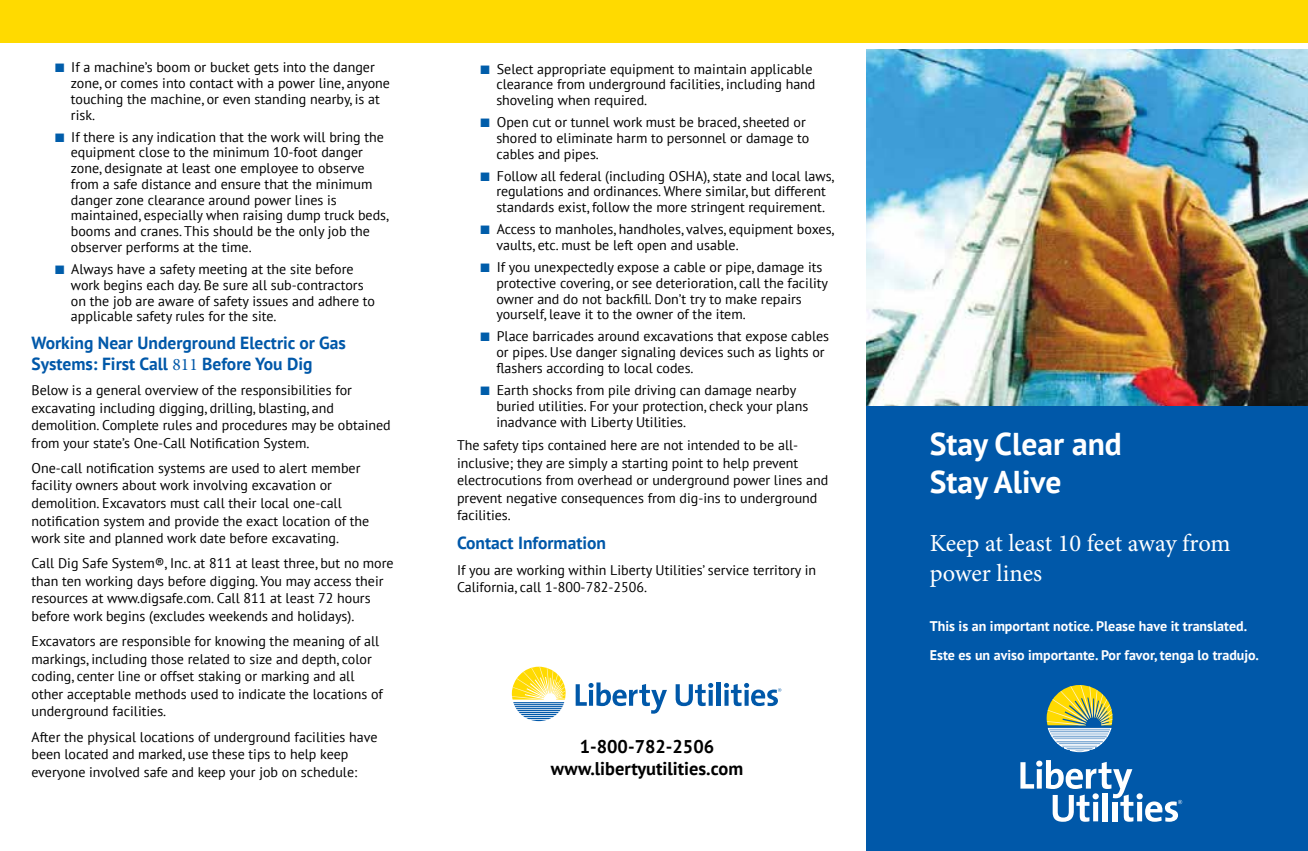
<style>
.page{position:relative;width:1308px;height:851px;background:#fff}
.page>*{position:absolute;margin:0;border:0;box-sizing:border-box;transform-origin:0 0}
.t1{font:700 31.5px/37.8px "PT Sans";color:#fff}
.t2{font:24.5px/29.4px "Minion Pro";color:#fff}
.t3{font:700 18.38px/22.1px "PT Sans";color:#000;text-align:center}
.t4{font:700 17.5px/21px "PT Sans";color:#0058a9}
.t5{font:14px/15.8px "PT Sans";color:#000}
.t6{font:700 14px/28.9px "PT Sans";color:#fff}
.s1{color:#005daa}
.s2{font-family:"Minion Pro";font-weight:400}
</style>
<div class="page">
<img style="left:866px;top:49px;width:441px;height:357px">
<div style="left:0;top:0;width:1307px;height:42px;background:#ffda00"></div>
<div style="left:866px;top:406px;width:441px;height:444px;background:#0058a9"></div>
<svg style="left:1046px;top:685px;width:66px;height:66px"></svg>
<svg style="left:1020px;top:760px;width:162px;height:61px"></svg>
<svg style="left:575px;top:682px;width:92px;height:31px"></svg>
<svg style="left:512px;top:666px;width:53px;height:55px"></svg>
<svg style="left:675px;top:683px;width:38px;height:23px"></svg>
<hr style="left:716px;top:682px;width:4px;height:23px;background:#0058a9">
<svg style="left:724px;top:683px;width:57px;height:23px"></svg>
<p class="t5" style="left:71px;top:59px;width:320px;text-indent:-16px"><span class="s1">■</span> If a machine’s boom or bucket gets into the danger zone, or comes into contact with a power line, anyone touching the machine, or even standing nearby, is at risk.</p>
<p class="t5" style="left:71px;top:128px;width:319px;text-indent:-16px"><span class="s1">■</span> If there is any indication that the work will bring the equipment close to the minimum 10-foot danger zone, designate at least one employee to observe from a safe distance and ensure that the minimum danger zone clearance around power lines is maintained, especially when raising dump truck beds, booms and cranes. This should be the only job the observer performs at the time.</p>
<p class="t5" style="left:71px;top:261px;width:305px;text-indent:-16px"><span class="s1">■</span> Always have a safety meeting at the site before work begins each day. Be sure all sub-contractors on the job are aware of safety issues and adhere to applicable safety rules for the site.</p>
<p class="t4" style="left:32px;top:331px;width:316px">Working Near Underground Electric or Gas<br>Systems: First Call <span class="s2">811</span> Before You Dig</p>
<p class="t5" style="left:32px;top:381px;width:361px;line-height:17.5px">Below is a general overview of the responsibilities for excavating including digging, drilling, blasting, and demolition. Complete rules and procedures may be obtained from your state’s One-Call Notification System.</p>
<p class="t5" style="left:32px;top:459px;width:339px;line-height:17.5px">One-call notification systems are used to alert member facility owners about work involving excavation or demolition. Excavators must call their local one-call notification system and provide the exact location of the work site and planned work date before excavating.</p>
<p class="t5" style="left:32px;top:554px;width:363px;line-height:17.5px">Call Dig Safe System®, Inc. at 811 at least three, but no more than ten working days before digging. You may access their resources at www.digsafe.com. Call 811 at least 72 hours before work begins (excludes weekends and holidays).</p>
<p class="t5" style="left:32px;top:632px;width:353px;line-height:17.5px">Excavators are responsible for knowing the meaning of all markings, including those related to size and depth, color coding, center line or offset staking or marking and all other acceptable methods used to indicate the locations of underground facilities.</p>
<p class="t5" style="left:32px;top:727px;width:347px;line-height:17.5px">After the physical locations of underground facilities have been located and marked, use these tips to help keep everyone involved safe and keep your job on schedule:</p>
<p class="t5" style="left:496px;top:60px;width:320px;text-indent:-16px"><span class="s1">■</span> Select appropriate equipment to maintain applicable clearance from underground facilities, including hand shoveling when required.</p>
<p class="t5" style="left:496px;top:114px;width:314px;text-indent:-16px"><span class="s1">■</span> Open cut or tunnel work must be braced, sheeted or shored to eliminate harm to personnel or damage to cables and pipes.</p>
<p class="t5" style="left:480px;top:167px;width:355px;text-align:center"><span class="s1">■</span> Follow all federal (including OSHA), state and local laws, regulations and ordinances. Where similar, but different standards exist, follow the more stringent requirement.</p>
<p class="t5" style="left:496px;top:221px;width:339px;text-indent:-16px"><span class="s1">■</span> Access to manholes, handholes, valves, equipment boxes, vaults, etc. must be left open and usable.</p>
<p class="t5" style="left:496px;top:259px;width:333px;text-indent:-16px"><span class="s1">■</span> If you unexpectedly expose a cable or pipe, damage its protective covering, or see deterioration, call the facility owner and do not backfill. Don’t try to make repairs yourself, leave it to the owner of the item.</p>
<p class="t5" style="left:496px;top:328px;width:334px;text-indent:-16px"><span class="s1">■</span> Place barricades around excavations that expose cables or pipes. Use danger signaling devices such as lights or flashers according to local codes.</p>
<p class="t5" style="left:496px;top:382px;width:313px;text-indent:-16px"><span class="s1">■</span> Earth shocks from pile driving can damage nearby buried utilities. For your protection, check your plans inadvance with Liberty Utilities.</p>
<p class="t5" style="left:457px;top:436px;width:373px;line-height:17.5px">The safety tips contained here are not intended to be all&shy;inclusive; they are simply a starting point to help prevent electrocutions from overhead or underground power lines and prevent negative consequences from dig-ins to underground facilities.</p>
<p class="t4" style="left:457px;top:532px;width:151px">Contact Information</p>
<p class="t5" style="left:457px;top:560px;width:360px;line-height:17.5px">If you are working within Liberty Utilities’ service territory in<br>California, call 1-800-782-2506.</p>
<h3 class="t3" style="left:551px;top:735px;width:194px">1-800-782-2506 www.libertyutilities.com</h3>
<h1 class="t1" style="left:929px;top:424px;width:194px">Stay Clear and<br>Stay Alive</h1>
<h2 class="t2" style="left:929px;top:529px;width:302px">Keep at least 10 feet away from power lines</h2>
<p class="t6" style="left:929px;top:611px;width:331px">This is an important notice. Please have it translated.<br>Este es un aviso importante. Por favor, tenga lo tradujo.</p>
</div>
